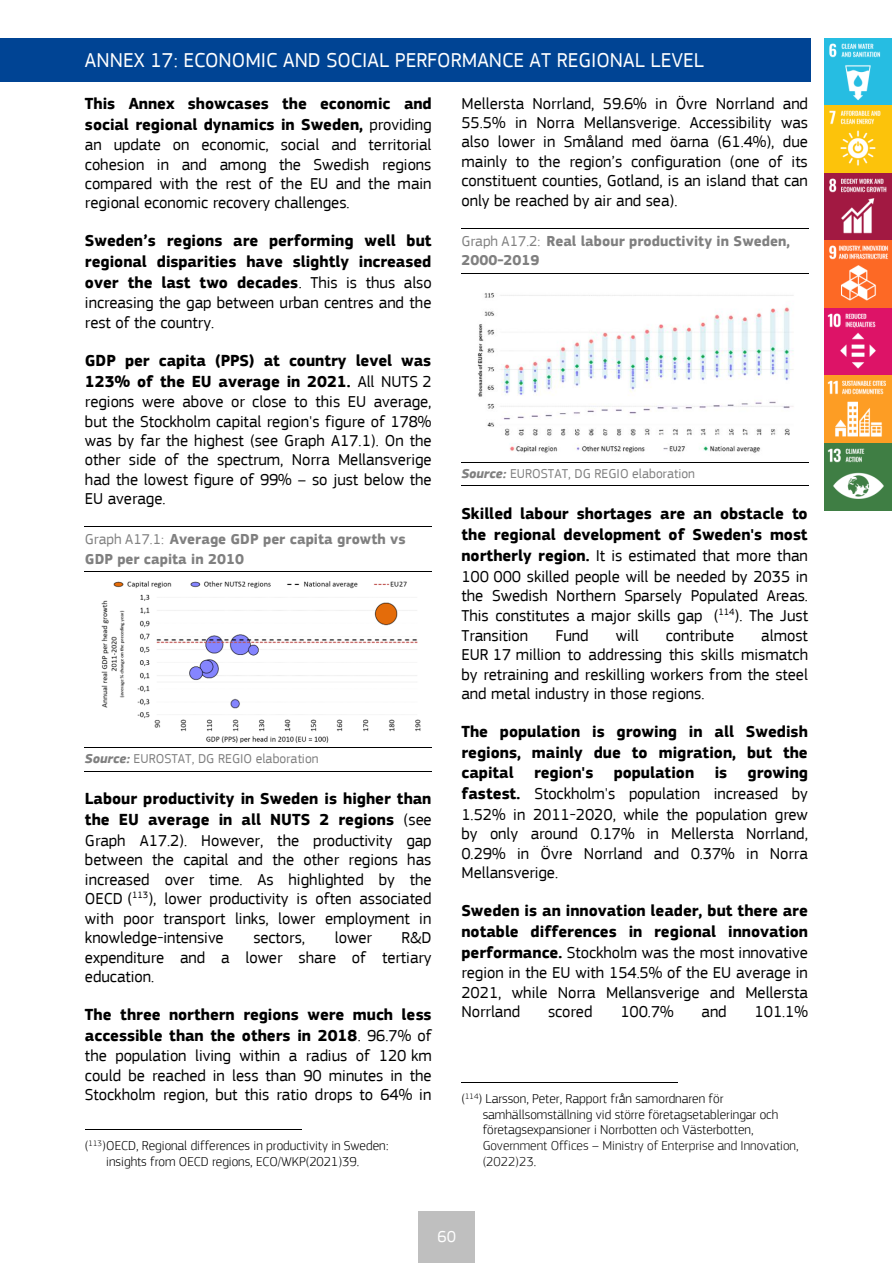
<style>
.page{position:relative;width:893px;height:1263px;background:#fff}
.page>*{position:absolute;margin:0;border:0;box-sizing:border-box;transform-origin:0 0}
.t1{font:21px "EC Square Sans Pro";color:#fff}
.t2{font:16.5px/20.2px "EC Square Sans Pro";color:#000;text-align:justify}
.t3{font:700 16.5px/20.4px "EC Square Sans Pro";color:#000;text-align:justify}
.t4{font:16.5px "EC Square Sans Pro";color:#fff}
.t5{font:700 15px/19px "EC Square Sans Pro";letter-spacing:.005em;color:#808080}
.t6{font:300 13.5px/15.6px "EC Square Sans Pro";color:#000;text-align:center}
.t7{font:13.5px "EC Square Sans Pro";color:#808080}
.s1{font-weight:700}
.s2{font-weight:400}
.s3{font-weight:700;font-style:italic}
.s4{color:#111}
</style>
<div class="page">
<div style="left:0;top:39px;width:810px;height:42px;background:#004494"></div>
<hr style="left:0;top:38px;width:810px;height:1px;background:#004494">
<hr style="left:0;top:81px;width:810px;height:1px;background:#004494">
<hr style="left:810px;top:39px;width:1px;height:42px;background:#004494">
<div style="left:419px;top:1212px;width:56px;height:51px;background:#bfbfbf"></div>
<hr style="left:418px;top:1212px;width:1px;height:51px;background:#bfbfbf">
<hr style="left:475px;top:1212px;width:1px;height:51px;background:#bfbfbf">
<hr style="left:85px;top:527px;width:347px;height:1px;background:#000">
<hr style="left:85px;top:571px;width:347px;height:1px;background:#000">
<hr style="left:85px;top:747px;width:347px;height:1px;background:#000">
<hr style="left:85px;top:771px;width:347px;height:1px;background:#000">
<hr style="left:85px;top:1129px;width:216px;height:1px;background:#000">
<hr style="left:461px;top:228px;width:347px;height:1px;background:#000">
<hr style="left:461px;top:273px;width:347px;height:1px;background:#000">
<hr style="left:461px;top:462px;width:347px;height:1px;background:#000">
<hr style="left:461px;top:486px;width:347px;height:1px;background:#000">
<hr style="left:461px;top:1082px;width:216px;height:1px;background:#000">
<img style="left:101px;top:581px;width:320px;height:162px">
<img style="left:477px;top:293px;width:317px;height:160px">
<img style="left:824px;top:38px;width:67px;height:472px">
<p class="t1" style="left:85px;top:48px;width:620px">ANNEX 17: ECONOMIC AND SOCIAL PERFORMANCE AT REGIONAL LEVEL</p>
<p class="t2" style="left:85px;top:93px;width:348px"><span class="s1">This Annex showcases the economic and social regional dynamics in Sweden,</span> providing an update on economic, social and territorial cohesion in and among the Swedish regions compared with the rest of the EU and the main regional economic recovery challenges.</p>
<p class="t3" style="left:85px;top:230px;width:348px">Sweden’s regions are performing well but regional disparities have slightly increased over the last two decades<span class="s2">. This is thus also increasing the gap between urban centres and the rest of the country.</span></p>
<p class="t2" style="left:85px;top:350px;width:348px;line-height:19.8px"><span class="s1">GDP per capita (PPS) at country level was 123% of the EU average in 2021.</span> All NUTS 2 regions were above or close to this EU average, but the Stockholm capital region's figure of 178% was by far the highest (see Graph A17.1). On the other side of the spectrum, Norra Mellansverige had the lowest figure of 99% – so just below the EU average.</p>
<p class="t5" style="left:85px;top:530px;width:322px"><span class="s2">Graph A17.1:</span> Average GDP per capita growth vs<br>GDP per capita in 2010</p>
<p class="t7" style="left:85px;top:751px;width:235px"><span class="s3">Source:</span> EUROSTAT, DG REGIO elaboration</p>
<p class="t2" style="left:85px;top:789px;width:348px;line-height:19.8px"><span class="s1">Labour productivity in Sweden is higher than the EU average in all NUTS 2 regions</span> (see Graph A17.2). However, the productivity gap between the capital and the other regions has increased over time. As highlighted by the OECD (<sup>113</sup>), lower productivity is often associated with poor transport links, lower employment in knowledge-intensive</p>
<p class="t2" style="left:253px;top:927px;width:53px">sectors,</p>
<p class="t2" style="left:335px;top:927px;width:39px">lower</p>
<p class="t2" style="left:85px;top:928px;width:348px;line-height:19.5px;text-indent:317px">R&amp;D expenditure and a lower share of tertiary education.</p>
<p class="t2" style="left:85px;top:1004px;width:348px"><span class="s1">The three northern regions were much less accessible than the others in 2018</span>. 96.7% of the population living within a radius of 120 km could be reached in less than 90 minutes in the Stockholm region, but this ratio drops to 64% in</p>
<p class="t6" style="left:85px;top:1138px;width:305px">(<sup>113</sup>)OECD, Regional differences in productivity in Sweden: insights from OECD regions, ECO/WKP(2021)39.</p>
<p class="t2" style="left:461px;top:93px;width:348px;line-height:19.5px">Mellersta Norrland, 59.6% in Övre Norrland and 55.5% in Norra Mellansverige. Accessibility was also lower in Småland med öarna (61.4%), due mainly to the region’s configuration (one of its constituent counties, Gotland, is an island that can only be reached by air and sea).</p>
<p class="t5" style="left:461px;top:231px;width:330px"><span class="s2">Graph A17.2:</span> Real labour productivity in Sweden,<br>2000-2019</p>
<p class="t7" style="left:461px;top:466px;width:235px"><span class="s3">Source:</span> EUROSTAT, DG REGIO elaboration</p>
<p class="t2" style="left:461px;top:504px;width:348px"><span class="s1">Skilled labour shortages are an obstacle to the regional development of Sweden's most northerly region.</span> It is estimated that more than 100 000 skilled people will be needed by 2035 in the Swedish Northern Sparsely Populated Areas.<br>This constitutes a major skills gap (<sup>114</sup>). The Just Transition</p>
<p class="t2" style="left:556px;top:625px;width:35px">Fund</p>
<p class="t2" style="left:616px;top:625px;width:24px">will</p>
<p class="t2" style="left:666px;top:625px;width:70px">contribute</p>
<p class="t2" style="left:461px;top:626px;width:348px;line-height:19.5px;text-indent:300px">almost EUR 17 million to addressing this skills mismatch by retraining and reskilling workers from the steel and metal industry in those regions.</p>
<p class="t2" style="left:461px;top:721px;width:348px"><span class="s1">The population is growing in all Swedish regions, mainly due to migration, but the capital region's population is growing fastest.</span> Stockholm's population increased by 1.52% in 2011-2020, while the population grew by only around 0.17% in Mellersta Norrland, 0.29% in Övre Norrland and 0.37% in Norra Mellansverige.</p>
<p class="t2" style="left:461px;top:900px;width:348px"><span class="s1">Sweden is an innovation leader, but there are notable differences in regional innovation performance.</span> Stockholm was the most innovative region in the EU with 154.5% of the EU average in 2021, while Norra Mellansverige and Mellersta Norrland</p>
<p class="t2" style="left:548px;top:1001px;width:46px">scored</p>
<p class="t2" style="left:620px;top:1001px;width:55px">100.7%</p>
<p class="t2" style="left:702px;top:1001px;width:27px">and</p>
<p class="t2" style="left:755px;top:1001px;width:55px">101.1%</p>
<p class="t6" style="left:483px;top:1091px;width:317px;text-align:left;text-indent:-21px">(<sup>114</sup>) Larsson, Peter, Rapport från samordnaren för samhällsomställning vid större företagsetableringar och företagsexpansioner i Norrbotten och Västerbotten<span class="s4">, Government Offices – Ministry of Enterprise and Innovation, (2022)23</span>.</p>
<p class="t4" style="left:438px;top:1227px;width:20px">60</p>
</div>
